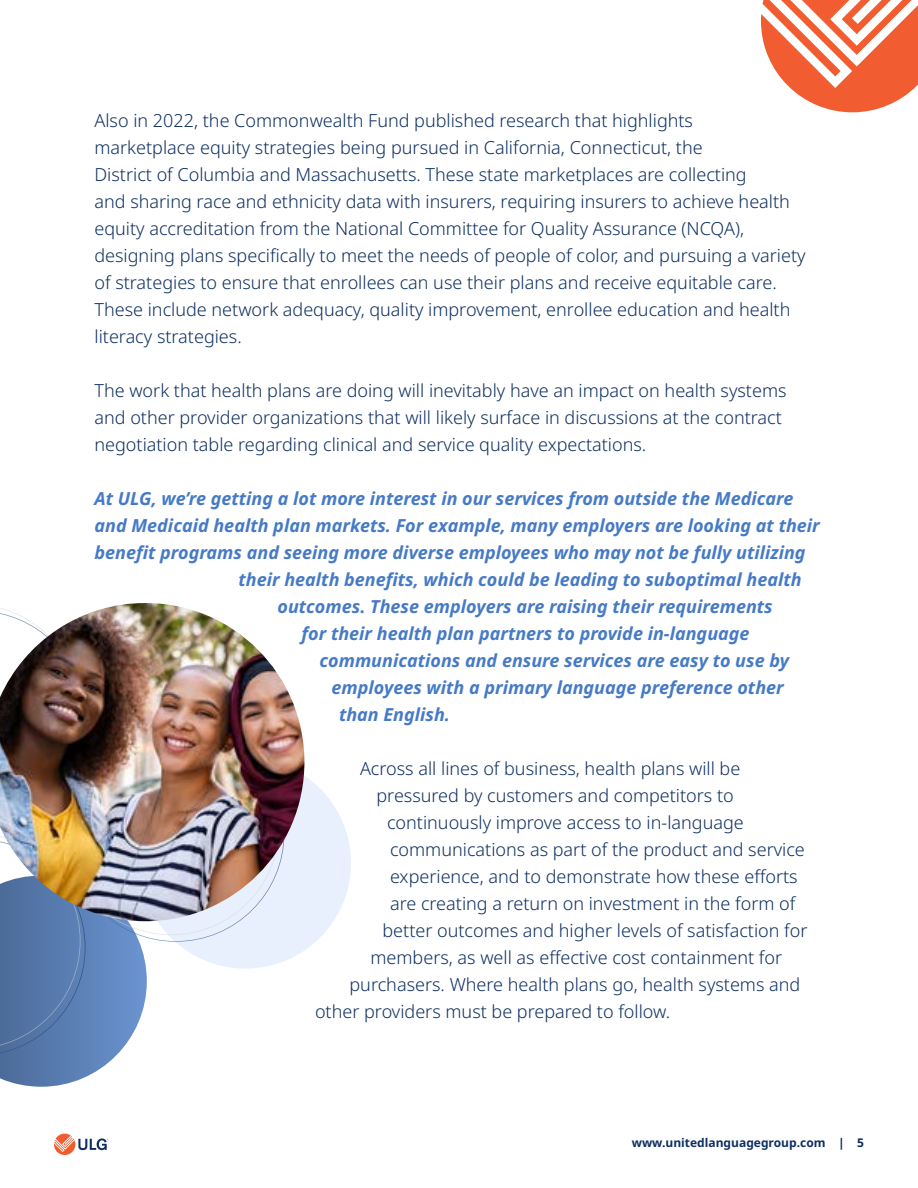
<style>
.page{position:relative;width:918px;height:1188px;background:#fff}
.page>*{position:absolute;margin:0;border:0;box-sizing:border-box;transform-origin:0 0}
.t1{font:300 18px/27px "Noto Sans";color:#0e2f60}
.t2{font:italic 700 18px "Noto Sans";color:#467ac6}
.t3{font:700 12px "Noto Sans";color:#0e2f60}
</style>
<div class="page">
<svg style="left:761px;top:0;width:157px;height:112px"></svg>
<div style="left:140px;top:757px;width:211px;height:212px;background:#e8f0fd;border-radius:50%"></div>
<svg style="left:147px;top:921px;width:93px;height:21px"></svg>
<svg style="left:0;top:921px;width:147px;height:166px;background:#6c8cba"></svg>
<img style="left:0;top:603px;width:304px;height:318px">
<svg style="left:54px;top:1134px;width:54px;height:21px"></svg>
<p class="t1" style="left:94px;top:108px;width:713px">Also in 2022, the Commonwealth Fund published research that highlights<br>marketplace equity strategies being pursued in California, Connecticut, the<br>District of Columbia and Massachusetts. These state marketplaces are collecting<br>and sharing race and ethnicity data with insurers, requiring insurers to achieve health equity accreditation from the National Committee for Quality Assurance (NCQA), designing plans specifically to meet the needs of people of color, and pursuing a variety of strategies to ensure that enrollees can use their plans and receive equitable care.<br>These include network adequacy, quality improvement, enrollee education and health literacy strategies.</p>
<p class="t1" style="left:94px;top:378px;width:694px">The work that health plans are doing will inevitably have an impact on health systems and other provider organizations that will likely surface in discussions at the contract negotiation table regarding clinical and service quality expectations.</p>
<p class="t2" style="left:94px;top:486px;width:700px">At ULG, we’re getting a lot more interest in our services from outside the Medicare</p>
<p class="t2" style="left:94px;top:513px;width:727px">and Medicaid health plan markets. For example, many employers are looking at their</p>
<p class="t2" style="left:94px;top:540px;width:713px">benefit programs and seeing more diverse employees who may not be fully utilizing</p>
<p class="t2" style="left:238px;top:567px;width:565px">their health benefits, which could be leading to suboptimal health</p>
<p class="t2" style="left:278px;top:594px;width:497px">outcomes. These employers are raising their requirements</p>
<p class="t2" style="left:302px;top:621px;width:450px">for their health plan partners to provide in-language</p>
<p class="t2" style="left:320px;top:648px;width:471px">communications and ensure services are easy to use by</p>
<p class="t2" style="left:332px;top:675px;width:454px">employees with a primary language preference other</p>
<p class="t2" style="left:339px;top:702px;width:113px">than English.</p>
<p class="t1" style="left:360px;top:756px;width:382px">Across all lines of business, health plans will be</p>
<p class="t1" style="left:377px;top:783px;width:359px">pressured by customers and competitors to</p>
<p class="t1" style="left:387px;top:810px;width:358px">continuously improve access to in-language</p>
<p class="t1" style="left:390px;top:837px;width:416px">communications as part of the product and service</p>
<p class="t1" style="left:390px;top:864px;width:409px">experience, and to demonstrate how these efforts</p>
<p class="t1" style="left:390px;top:891px;width:407px">are creating a return on investment in the form of</p>
<p class="t1" style="left:383px;top:918px;width:427px">better outcomes and higher levels of satisfaction for</p>
<p class="t1" style="left:371px;top:945px;width:413px">members, as well as effective cost containment for</p>
<p class="t1" style="left:350px;top:972px;width:452px">purchasers. Where health plans go, health systems and</p>
<p class="t1" style="left:315px;top:999px;width:357px">other providers must be prepared to follow.</p>
<p class="t3" style="left:632px;top:1136px;width:234px">www.unitedlanguagegroup.com | 5</p>
</div>
